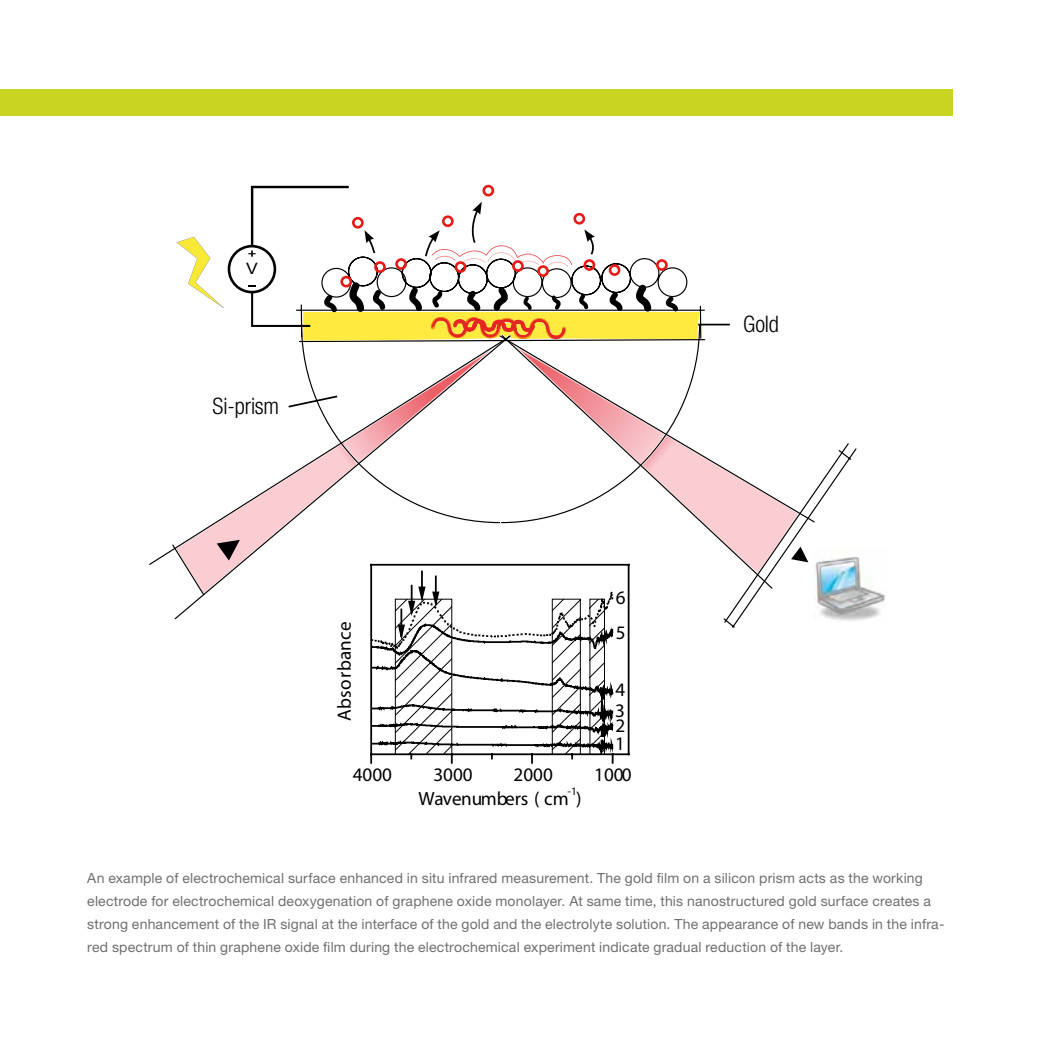
<style>
.page{position:relative;width:1042px;height:1042px;background:#fff}
.page>*{position:absolute;margin:0;border:0;box-sizing:border-box;transform-origin:0 0}
.t1{font:300 condensed 22.75px "Helvetica Neue LT Std";color:#000}
.t2{font:19.25px "Myriad Pro";color:#000}
.t3{font:19.07px "Myriad Pro";color:#000}
.t4{font:15.75px "Arial";color:#000;scale:1.12 1}
.t5{font:14px/22.8px "Helvetica Neue LT Std";letter-spacing:.015em;color:#706f6f}
.t6{font:11.38px "Myriad Pro";color:#000}
</style>
<div class="page">
<div style="left:0;top:89px;width:952px;height:26px;background:#c8d41f"></div>
<img style="left:857px;top:557px;width:28px;height:64px">
<svg style="left:172px;top:185px;width:685px;height:578px"></svg>
<p class="t4" style="left:246px;top:258px;width:12px">V</p>
<h1 class="t1" style="left:213px;top:393px;width:68px">Si-prism</h1>
<h2 class="t2" style="left:333px;top:721px;width:101px;rotate:-90deg">Absorbance</h2>
<h3 class="t3" style="left:616px;top:586px;width:11px">6</h3>
<h3 class="t3" style="left:616px;top:621px;width:11px">5</h3>
<h3 class="t3" style="left:615px;top:678px;width:11px">4</h3>
<h3 class="t3" style="left:615px;top:698px;width:11px">3</h3>
<h3 class="t3" style="left:615px;top:714px;width:11px">2</h3>
<h3 class="t3" style="left:615px;top:731px;width:11px">1</h3>
<h3 class="t3" style="left:353px;top:763px;width:41px">4000</h3>
<h3 class="t3" style="left:433px;top:763px;width:41px">3000</h3>
<h3 class="t3" style="left:513px;top:763px;width:41px">2000</h3>
<h3 class="t3" style="left:594px;top:763px;width:39px">1000</h3>
<p class="t6" style="left:567px;top:784px;width:11px">-1</p>
<h3 class="t3" style="left:418px;top:786px;width:165px">Wavenumbers ( cm )</h3>
<h1 class="t1" style="left:743px;top:311px;width:37px">Gold</h1>
<p class="t5" style="left:87px;top:867px;width:858px">An example of electrochemical surface enhanced in situ infrared measurement. The gold film on a silicon prism acts as the working electrode for electrochemical deoxygenation of graphene oxide monolayer. At same time, this nanostructured gold surface creates a strong enhancement of the IR signal at the interface of the gold and the electrolyte solution. The appearance of new bands in the infra&shy;red spectrum of thin graphene oxide film during the electrochemical experiment indicate gradual reduction of the layer.</p>
</div>
